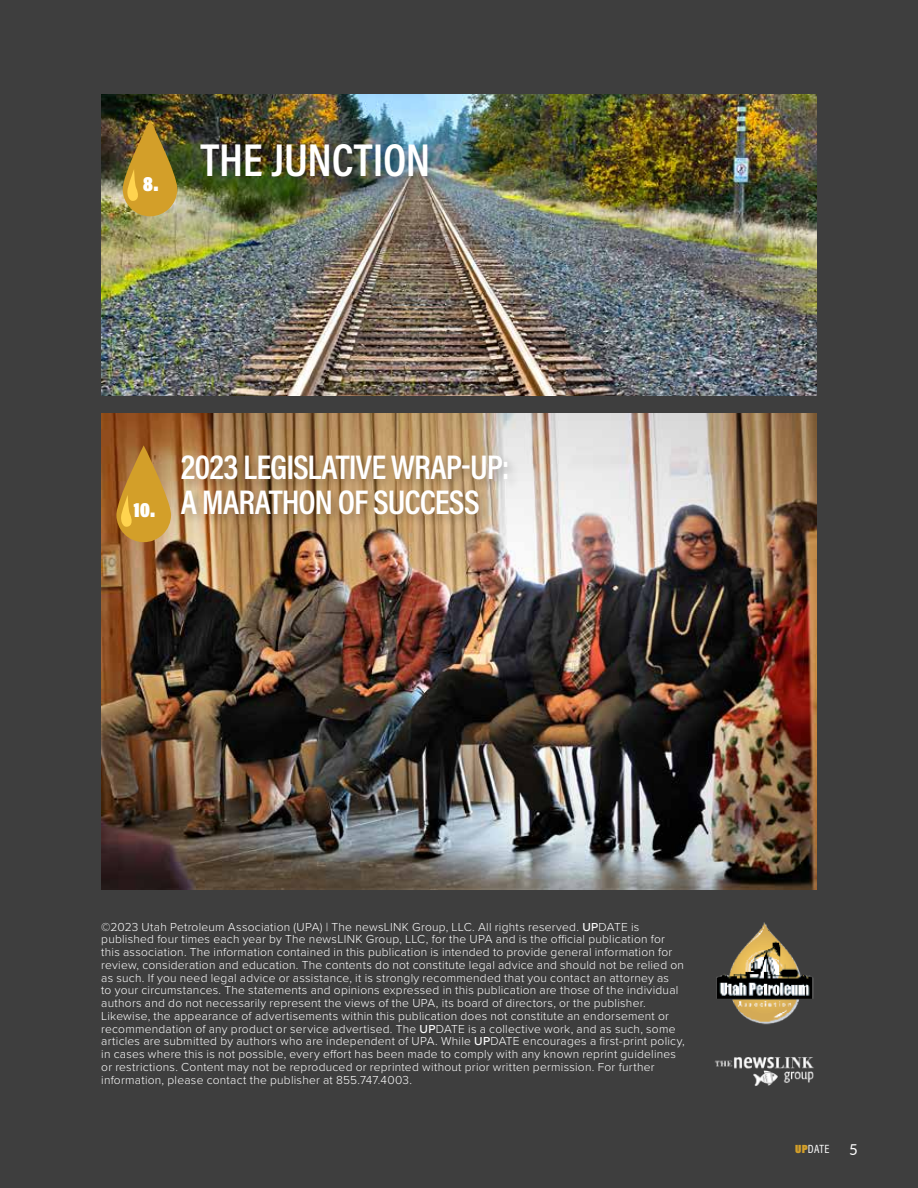
<style>
.page{position:relative;width:918px;height:1188px;background:#3e3e3e}
.page>*{position:absolute;margin:0;border:0;box-sizing:border-box;transform-origin:0 0}
.t1{font:600 46.5px "Acumin Pro Cond";letter-spacing:-.01em;color:#fff}
.t2{font:600 34.5px/34.5px "Acumin Pro Cond";letter-spacing:-.025em;color:#fff}
.t3{font:900 21px "Acumin Pro Cond";color:#fff}
.t4{font:15px "Lato";color:#fff}
.t5{font:300 12px/12.8px "Proxima Nova";letter-spacing:.02em;color:#fff}
.t6{font:12px "Acumin Pro Cond";color:#fff}
.s1{font-weight:500}
.s2{font-weight:900;color:#d39f29}
</style>
<div class="page">
<img style="left:101px;top:94px;width:716px;height:302px">
<div style="left:198px;top:140px;width:242px;height:49px;background:#000;opacity:.22"></div>
<img style="left:123px;top:120px;width:54px;height:96px;border-radius:27px">
<svg style="left:127px;top:169px;width:15px;height:33px"></svg>
<img style="left:716px;top:922px;width:98px;height:103px">
<img style="left:715px;top:1056px;width:99px;height:30px">
<img style="left:101px;top:413px;width:716px;height:477px">
<svg style="left:116px;top:445px;width:55px;height:97px;background:#c18d33"></svg>
<svg style="left:121px;top:495px;width:14px;height:33px"></svg>
<div style="left:133px;top:501px;width:24px;height:28px;background:#d39f29"></div>
<div style="left:179px;top:453px;width:341px;height:74px;background:#000;opacity:.22"></div>
<h3 class="t3" style="left:143px;top:170px;width:17px">8.</h3>
<h1 class="t1" style="left:200px;top:129px;width:232px">THE JUNCTION</h1>
<h3 class="t3" style="left:133px;top:496px;width:24px">10.</h3>
<h2 class="t2" style="left:181px;top:449px;width:330px">2023 LEGISLATIVE WRAP-UP:<br>A MARATHON OF SUCCESS</h2>
<p class="t5" style="left:101px;top:920px;width:585px">©2023 Utah Petroleum Association (UPA) | The newsLINK Group, LLC. All rights reserved. <span class="s1">UP</span>DATE is published four times each year by The newsLINK Group, LLC, for the UPA and is the official publication for this association. The information contained in this publication is intended to provide general information for review, consideration and education. The contents do not constitute legal advice and should not be relied on as such. If you need legal advice or assistance, it is strongly recommended that you contact an attorney as<br>to your circumstances. The statements and opinions expressed in this publication are those of the individual authors and do not necessarily represent the views of the UPA, its board of directors, or the publisher.<br>Likewise, the appearance of advertisements within this publication does not constitute an endorsement or recommendation of any product or service advertised. The <span class="s1">UP</span>DATE is a collective work, and as such, some articles are submitted by authors who are independent of UPA. While <span class="s1">UP</span>DATE encourages a first-print policy, in cases where this is not possible, every effort has been made to comply with any known reprint guidelines or restrictions. Content may not be reproduced or reprinted without prior written permission. For further information, please contact the publisher at 855.747.4003.</p>
<p class="t6" style="left:795px;top:1142px;width:36px"><span class="s2">UP</span>DATE</p>
<p class="t4" style="left:849px;top:1138px;width:10px">5</p>
</div>
